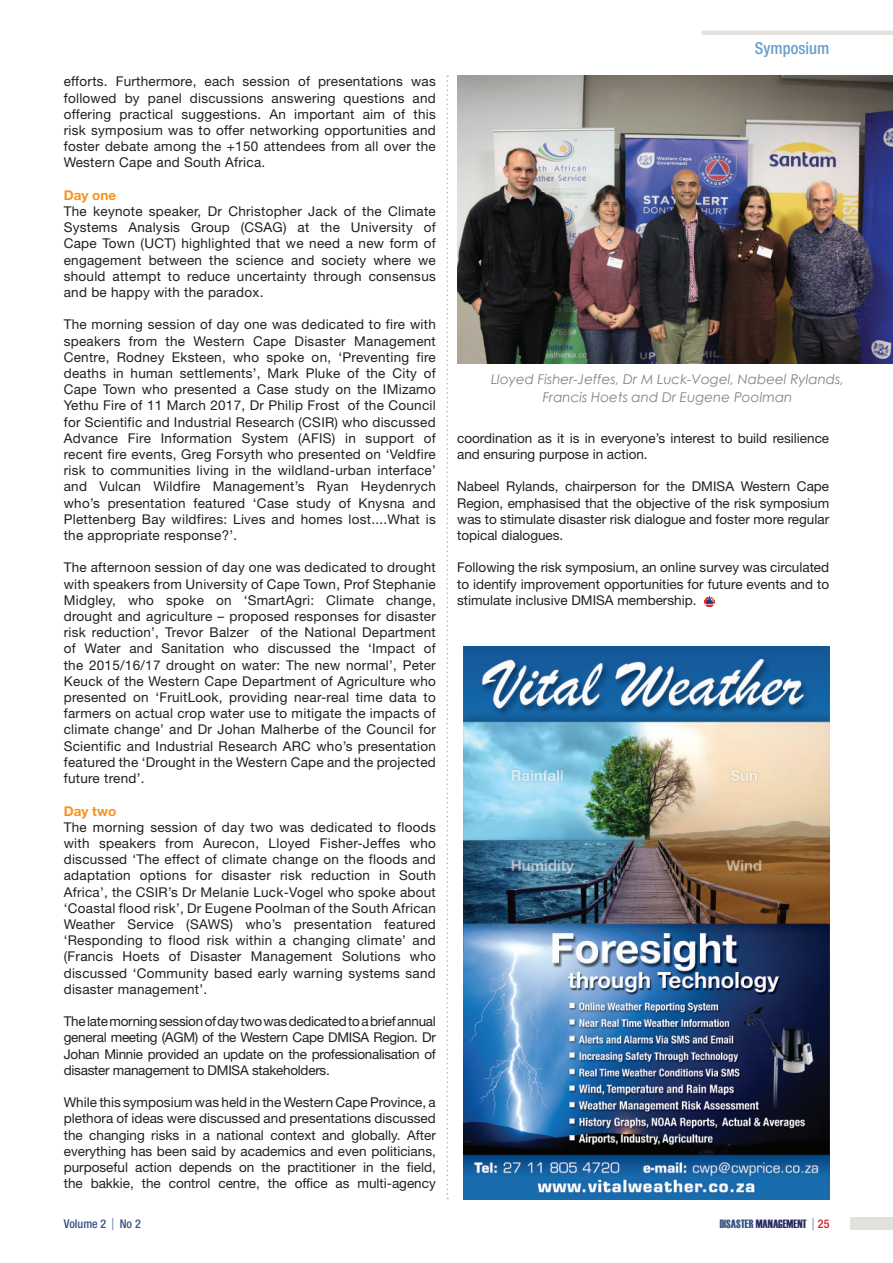
<style>
.page{position:relative;width:893px;height:1263px;background:#fff}
.page>*{position:absolute;margin:0;border:0;box-sizing:border-box;transform-origin:0 0}
.t1{font:500 condensed 16.5px "Helvetica Neue";color:#6a9fcc}
.t2{font:13.5px/16.2px "Helvetica Neue";color:#231f20;text-align:justify}
.t3{font:italic 13.5px/17.2px "Century Gothic";color:#808285;text-align:center}
.t4{font:700 13.5px "Helvetica Neue";color:#f7931d}
.t5{font:12px "Haettenschweiler";color:#272a64}
.t6{font:500 condensed 12px "Helvetica Neue";color:#355084}
.t7{font:500 condensed 12px "Helvetica Neue";color:#d02029}
.s1{font-size:16.5px}
.s2{font-size:16.5px;color:#355084}
.s3{color:#355084}
</style>
<div class="page">
<hr style="left:702px;top:31px;width:191px;height:4px;background:#e3e1dc">
<div style="left:850px;top:1218px;width:43px;height:12px;background:#e3e1dc"></div>
<svg style="left:446px;top:76px;width:2px;height:1123px"></svg>
<img style="left:457px;top:76px;width:436px;height:288px">
<svg style="left:705px;top:596px;width:10px;height:10px"></svg>
<img style="left:463px;top:646px;width:366px;height:553px">
<p class="t2" style="left:64px;top:73px;width:374px">efforts. Furthermore, each session of presentations was followed by panel discussions answering questions and offering practical suggestions. An important aim of this risk symposium was to offer networking opportunities and foster debate among the +150 attendees from all over the Western Cape and South Africa.</p>
<p class="t4" style="left:64px;top:187px;width:54px">Day one</p>
<p class="t2" style="left:64px;top:203px;width:374px">The keynote speaker, Dr Christopher Jack of the Climate Systems Analysis Group (CSAG) at the University of Cape Town (UCT) highlighted that we need a new form of engagement between the science and society where we should attempt to reduce uncertainty through consensus and be happy with the paradox.</p>
<p class="t2" style="left:64px;top:316px;width:374px">The morning session of day one was dedicated to fire with speakers from the Western Cape Disaster Management Centre, Rodney Eksteen, who spoke on, ‘Preventing fire deaths in human settlements’, Mark Pluke of the City of Cape Town who presented a Case study on the IMizamo Yethu Fire of 11 March 2017, Dr Philip Frost of the Council for Scientific and Industrial Research (CSIR) who discussed Advance Fire Information System (AFIS) in support of recent fire events, Greg Forsyth who presented on ‘Veldfire risk to communities living in the wildland-urban interface’ and Vulcan Wildfire Management’s Ryan Heydenrych who’s presentation featured ‘Case study of Knysna and Plettenberg Bay wildfires: Lives and homes lost....What is the appropriate response?’.</p>
<p class="t2" style="left:64px;top:559px;width:374px">The afternoon session of day one was dedicated to drought with speakers from University of Cape Town, Prof Stephanie Midgley, who spoke on ‘SmartAgri: Climate change, drought and agriculture – proposed responses for disaster risk reduction’, Trevor Balzer of the National Department of Water and Sanitation who discussed the ‘Impact of the 2015/16/17 drought on water: The new normal’, Peter Keuck of the Western Cape Department of Agriculture who presented on ‘FruitLook, providing near-real time data to farmers on actual crop water use to mitigate the impacts of climate change’ and Dr Johan Malherbe of the Council for Scientific and Industrial Research ARC who’s presentation featured the ‘Drought in the Western Cape and the projected future trend’.</p>
<p class="t4" style="left:64px;top:802px;width:54px">Day two</p>
<p class="t2" style="left:64px;top:819px;width:374px">The morning session of day two was dedicated to floods with speakers from Aurecon, Lloyed Fisher-Jeffes who discussed ‘The effect of climate change on the floods and adaptation options for disaster risk reduction in South Africa’, the CSIR’s Dr Melanie Luck-Vogel who spoke about ‘Coastal flood risk’, Dr Eugene Poolman of the South African Weather Service (SAWS) who’s presentation featured ‘Responding to flood risk within a changing climate’ and (Francis Hoets of Disaster Management Solutions who discussed ‘Community based early warning systems sand disaster management’.</p>
<p class="t2" style="left:64px;top:1013px;width:374px">The late morning session of day two was dedicated to a brief annual general meeting (AGM) of the Western Cape DMISA Region. Dr Johan Minnie provided an update on the professionalisation of disaster management to DMISA stakeholders.</p>
<p class="t2" style="left:64px;top:1094px;width:374px">While this symposium was held in the Western Cape Province, a plethora of ideas were discussed and presentations discussed the changing risks in a national context and globally. After everything has been said by academics and even politicians, purposeful action depends on the practitioner in the field, the bakkie, the control centre, the office as multi-agency</p>
<p class="t1" style="left:755px;top:39px;width:76px">Symposium</p>
<p class="t3" style="left:491px;top:371px;width:355px">Lloyed Fisher-Jeffes, Dr M Luck-Vogel, Nabeel Rylands,<br>Francis Hoets and Dr Eugene Poolman</p>
<p class="t2" style="left:457px;top:430px;width:374px">coordination as it is in everyone’s interest to build resilience and ensuring purpose in action.</p>
<p class="t2" style="left:457px;top:478px;width:374px">Nabeel Rylands, chairperson for the DMISA Western Cape Region, emphasised that the objective of the risk symposium was to stimulate disaster risk dialogue and foster more regular topical dialogues.</p>
<p class="t2" style="left:457px;top:559px;width:374px">Following the risk symposium, an online survey was circulated to identify improvement opportunities for future events and to stimulate inclusive DMISA membership.</p>
<p class="t6" style="left:64px;top:1217px;width:78px">Volume 2 <span class="s1">|</span> No 2</p>
<p class="t7" style="left:812px;top:1217px;width:19px"><span class="s2">|</span> 25</p>
<p class="t5" style="left:720px;top:1216px;width:89px"><span class="s3">DISASTER</span> MANAGEMENT</p>
</div>
